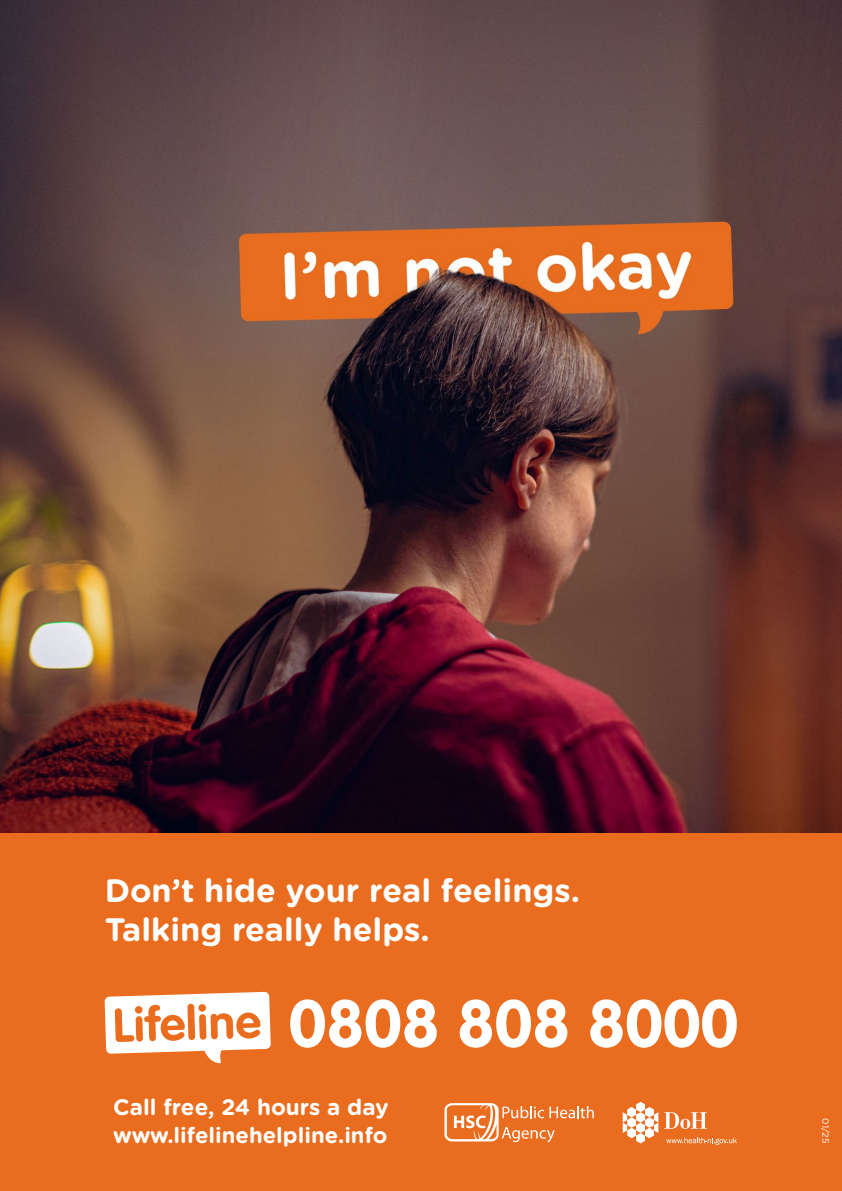
<style>
.page{position:relative;width:842px;height:1191px;background:#fff}
.page>*{position:absolute;margin:0;border:0;box-sizing:border-box;transform-origin:0 0}
.t1{font:700 32.4px "Gotham Rounded";color:#fff}
.t2{font:700 22.4px "Gotham Rounded";color:#fff}
.t3{font:700 22px "Gotham Rounded";color:#fff}
.t4{font:9px "Gotham";color:#fff}
</style>
<div class="page">
<img style="left:0;top:0;width:842px;height:833px">
<div style="left:0;top:833px;width:842px;height:358px;background:#ea6d1f"></div>
<svg style="left:105px;top:991px;width:166px;height:73px"></svg>
<svg style="left:290px;top:999px;width:147px;height:48px"></svg>
<svg style="left:460px;top:999px;width:107px;height:48px"></svg>
<svg style="left:590px;top:999px;width:147px;height:48px"></svg>
<svg style="left:444px;top:1103px;width:150px;height:39px"></svg>
<svg style="left:666px;top:1137px;width:71px;height:7px"></svg>
<svg style="left:623px;top:1101px;width:35px;height:42px"></svg>
<svg style="left:664px;top:1112px;width:43px;height:17px"></svg>
<p class="t1" style="left:105px;top:867px;width:477px">Don’t hide your real feelings.</p>
<p class="t1" style="left:105px;top:906px;width:327px">Talking really helps.</p>
<p class="t2" style="left:113px;top:1090px;width:277px">Call free, 24 hours a day</p>
<p class="t3" style="left:113px;top:1118px;width:276px">www.lifelinehelpline.info</p>
<p class="t4" style="left:830px;top:1118px;width:26px;rotate:90deg">01/25</p>
</div>
